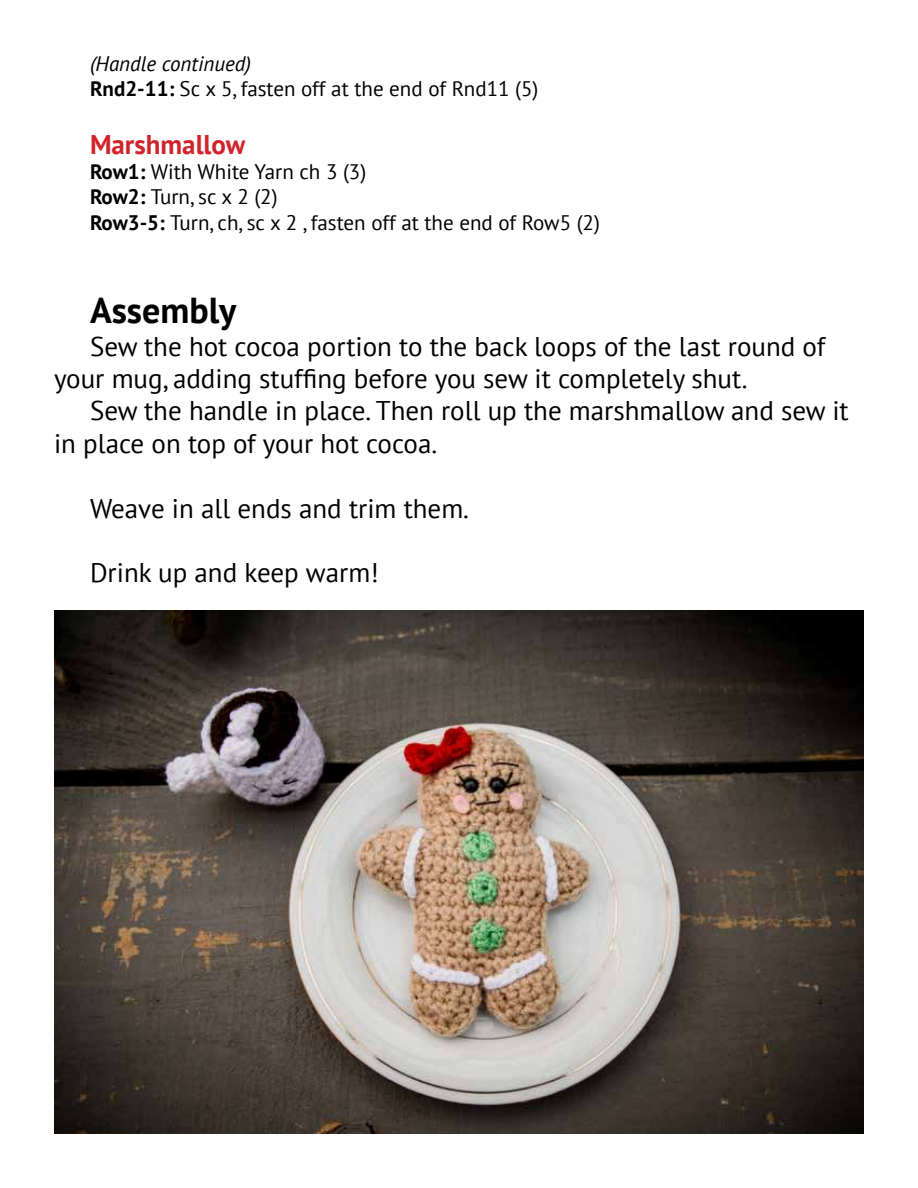
<style>
.page{position:relative;width:918px;height:1188px;background:#fff}
.page>*{position:absolute;margin:0;border:0;box-sizing:border-box;transform-origin:0 0}
.t1{font:700 36px "PT Sans";color:#000}
.t2{font:27px/32.4px "PT Sans";color:#000}
.t3{font:700 27px "PT Sans";color:#d2232a}
.t4{font:21px/25.2px "PT Sans";color:#000}
.s1{font-style:italic}
.s2{font-weight:700}
</style>
<div class="page">
<img style="left:54px;top:610px;width:810px;height:524px">
<p class="t4" style="left:90px;top:51px;width:450px"><span class="s1">(Handle continued)<br></span><span class="s2">Rnd2-11:</span> Sc x 5, fasten off at the end of Rnd11 (5)</p>
<p class="t3" style="left:90px;top:127px;width:157px">Marshmallow</p>
<p class="t4" style="left:90px;top:159px;width:511px"><span class="s2">Row1:</span> With White Yarn ch 3 (3)<br><span class="s2">Row2:</span> Turn, sc x 2 (2)<br><span class="s2">Row3-5:</span> Turn, ch, sc x 2 , fasten off at the end of Row5 (2)</p>
<h1 class="t1" style="left:90px;top:287px;width:148px">Assembly</h1>
<p class="t2" style="left:54px;top:329px;width:773px;text-indent:36px">Sew the hot cocoa portion to the back loops of the last round of your mug, adding stuffing before you sew it completely shut.</p>
<p class="t2" style="left:54px;top:394px;width:796px;text-indent:36px">Sew the handle in place. Then roll up the marshmallow and sew it in place on top of your hot cocoa.</p>
<p class="t2" style="left:90px;top:491px;width:381px">Weave in all ends and trim them.</p>
<p class="t2" style="left:90px;top:556px;width:290px">Drink up and keep warm!</p>
</div>
